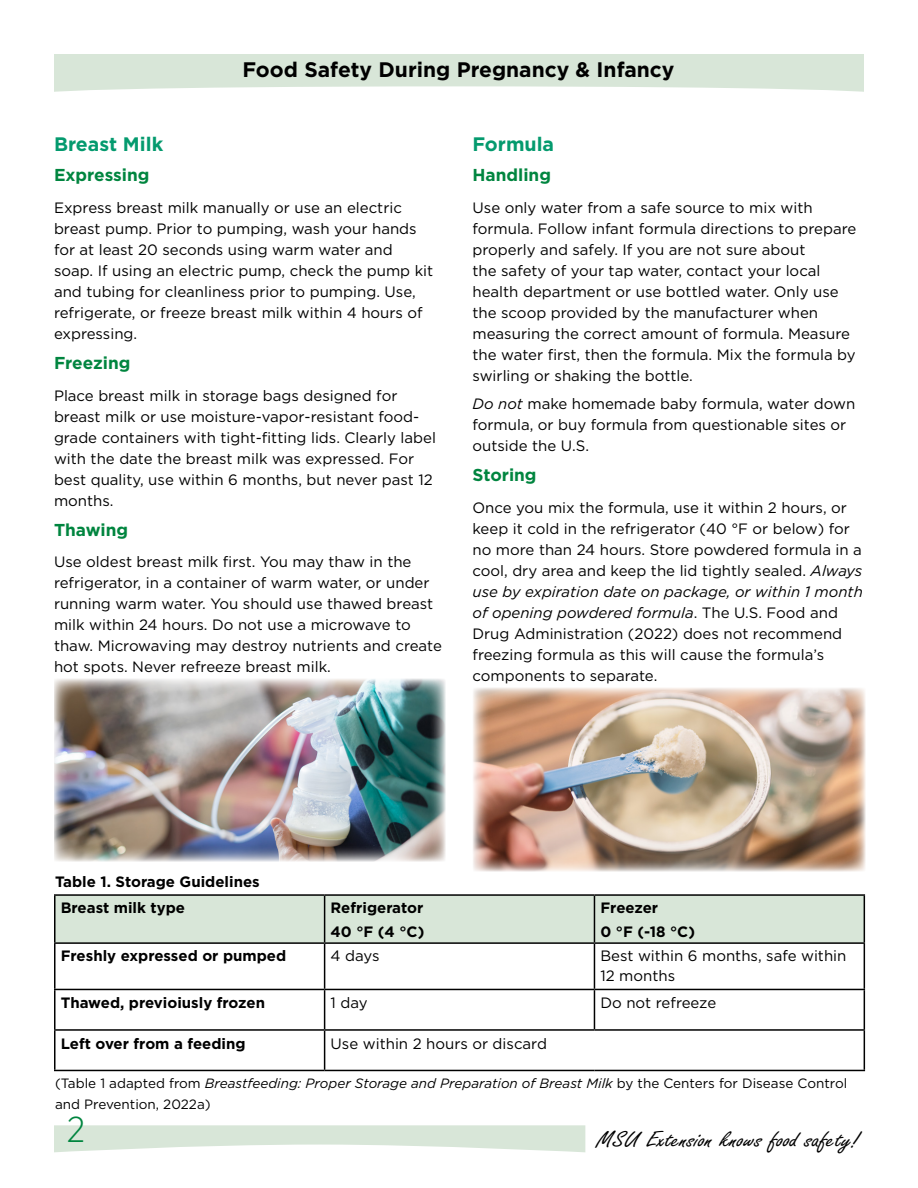
<style>
.page{position:relative;width:918px;height:1188px;background:#fff}
.page>*{position:absolute;margin:0;border:0;box-sizing:border-box;transform-origin:0 0}
.t1{font:300 36px "Gotham Narrow";color:#00853f}
.t2{font:24px "Freestyle Script";color:#000;scale:1.2 1}
.t3{font:700 21px "Gotham";color:#000}
.Heads_2{font:700 19.5px "Gotham";color:#049a6e}
.Heads_3{font:700 17.25px "Gotham";color:#00853f}
.Text{font:15px/21px "Gotham";color:#000}
.Text-2{font:700 15px "Gotham";color:#000}
.Text-3{font:13.5px/21px "Gotham";color:#000}
.s1{font-style:italic}
</style>
<div class="page">
<svg style="left:54px;top:54px;width:810px;height:38px;background:#dce8dc"></svg>
<svg style="left:54px;top:1125px;width:531px;height:27px"></svg>
<div style="left:56px;top:896px;width:808px;height:46px;background:#d8e6d8"></div>
<hr style="left:54px;top:894px;width:271px;height:2px;background:#000">
<hr style="left:54px;top:896px;width:2px;height:46px;background:#000">
<hr style="left:325px;top:894px;width:269px;height:2px;background:#000">
<hr style="left:324px;top:896px;width:1px;height:46px;background:#000">
<hr style="left:594px;top:894px;width:271px;height:2px;background:#000">
<hr style="left:594px;top:896px;width:1px;height:46px;background:#000">
<hr style="left:864px;top:896px;width:1px;height:46px;background:#000">
<hr style="left:54px;top:942px;width:271px;height:2px;background:#000">
<hr style="left:54px;top:944px;width:2px;height:45px;background:#000">
<hr style="left:325px;top:942px;width:269px;height:2px;background:#000">
<hr style="left:324px;top:944px;width:1px;height:45px;background:#000">
<hr style="left:594px;top:942px;width:271px;height:2px;background:#000">
<hr style="left:594px;top:944px;width:1px;height:45px;background:#000">
<hr style="left:864px;top:944px;width:1px;height:45px;background:#000">
<hr style="left:54px;top:989px;width:271px;height:1px;background:#000">
<hr style="left:54px;top:990px;width:2px;height:39px;background:#000">
<hr style="left:325px;top:989px;width:269px;height:1px;background:#000">
<hr style="left:324px;top:990px;width:1px;height:39px;background:#000">
<hr style="left:594px;top:989px;width:271px;height:1px;background:#000">
<hr style="left:594px;top:990px;width:1px;height:39px;background:#000">
<hr style="left:864px;top:990px;width:1px;height:39px;background:#000">
<hr style="left:54px;top:1029px;width:271px;height:2px;background:#000">
<hr style="left:54px;top:1031px;width:2px;height:39px;background:#000">
<hr style="left:325px;top:1029px;width:269px;height:2px;background:#000">
<hr style="left:324px;top:1031px;width:1px;height:39px;background:#000">
<hr style="left:594px;top:1029px;width:271px;height:2px;background:#000">
<hr style="left:864px;top:1031px;width:1px;height:39px;background:#000">
<hr style="left:54px;top:1070px;width:271px;height:1px;background:#000">
<hr style="left:325px;top:1070px;width:269px;height:1px;background:#000">
<hr style="left:594px;top:1070px;width:271px;height:1px;background:#000">
<img style="left:473px;top:688px;width:392px;height:183px">
<img style="left:54px;top:679px;width:391px;height:182px">
<p class="t3" style="left:243px;top:55px;width:433px">Food Safety During Pregnancy &amp; Infancy</p>
<p class="Heads_2" style="left:54px;top:131px;width:111px">Breast Milk</p>
<p class="Heads_3" style="left:54px;top:163px;width:97px">Expressing</p>
<p class="Text" style="left:54px;top:197px;width:381px">Express breast milk manually or use an electric breast pump. Prior to pumping, wash your hands for at least 20 seconds using warm water and soap. If using an electric pump, check the pump kit and tubing for cleanliness prior to pumping. Use, refrigerate, or freeze breast milk within 4 hours of expressing.</p>
<p class="Heads_3" style="left:54px;top:351px;width:78px">Freezing</p>
<p class="Text" style="left:54px;top:384px;width:383px">Place breast milk in storage bags designed for breast milk or use moisture-vapor-resistant food&shy;grade containers with tight-fitting lids. Clearly label with the date the breast milk was expressed. For best quality, use within 6 months, but never past 12 months.</p>
<p class="Heads_3" style="left:54px;top:518px;width:76px">Thawing</p>
<p class="Text" style="left:54px;top:551px;width:389px">Use oldest breast milk first. You may thaw in the refrigerator, in a container of warm water, or under running warm water. You should use thawed breast milk within 24 hours. Do not use a microwave to thaw. Microwaving may destroy nutrients and create hot spots. Never refreeze breast milk.</p>
<p class="Heads_2" style="left:472px;top:131px;width:83px">Formula</p>
<p class="Heads_3" style="left:472px;top:163px;width:80px">Handling</p>
<p class="Text" style="left:472px;top:197px;width:385px">Use only water from a safe source to mix with formula. Follow infant formula directions to prepare properly and safely. If you are not sure about<br>the safety of your tap water, contact your local health department or use bottled water. Only use the scoop provided by the manufacturer when measuring the correct amount of formula. Measure the water first, then the formula. Mix the formula by swirling or shaking the bottle.</p>
<p class="Text" style="left:472px;top:393px;width:384px"><span class="s1">Do not</span> make homemade baby formula, water down formula, or buy formula from questionable sites or outside the U.S.</p>
<p class="Heads_3" style="left:472px;top:464px;width:66px">Storing</p>
<p class="Text" style="left:472px;top:497px;width:392px">Once you mix the formula, use it within 2 hours, or keep it cold in the refrigerator (40 °F or below) for no more than 24 hours. Store powdered formula in a cool, dry area and keep the lid tightly sealed. <span class="s1">Always use by expiration date on package, or within 1 month of opening powdered formula</span>. The U.S. Food and Drug Administration (2022) does not recommend freezing formula as this will cause the formula’s components to separate.</p>
<p class="Text-2" style="left:55px;top:872px;width:206px">Table 1. Storage Guidelines</p>
<p class="Text-2" style="left:61px;top:898px;width:126px">Breast milk type</p>
<p class="Text-2" style="left:331px;top:898px;width:94px">Refrigerator</p>
<p class="Text-2" style="left:331px;top:922px;width:95px">40 °F (4 °C)</p>
<p class="Text-2" style="left:600px;top:898px;width:59px">Freezer</p>
<p class="Text-2" style="left:600px;top:922px;width:96px">0 °F (-18 °C)</p>
<p class="Text-2" style="left:61px;top:946px;width:227px">Freshly expressed or pumped</p>
<p class="Text" style="left:331px;top:945px;width:50px">4 days</p>
<p class="Text" style="left:600px;top:946px;width:248px;line-height:19.5px">Best within 6 months, safe within<br>12 months</p>
<p class="Text-2" style="left:61px;top:993px;width:206px">Thawed, previoiusly frozen</p>
<p class="Text" style="left:331px;top:992px;width:39px">1 day</p>
<p class="Text" style="left:600px;top:992px;width:117px">Do not refreeze</p>
<p class="Text-2" style="left:61px;top:1033px;width:186px">Left over from a feeding</p>
<p class="Text" style="left:331px;top:1033px;width:218px">Use within 2 hours or discard</p>
<p class="Text-3" style="left:55px;top:1072px;width:794px">(Table 1 adapted from <span class="s1">Breastfeeding: Proper Storage and Preparation of Breast Milk</span> by the Centers for Disease Control and Prevention, 2022a)</p>
<p class="t1" style="left:67px;top:1108px;width:20px">2</p>
<p class="t2" style="left:597px;top:1127px;width:220px">MSU Extension knows food safety!</p>
</div>
